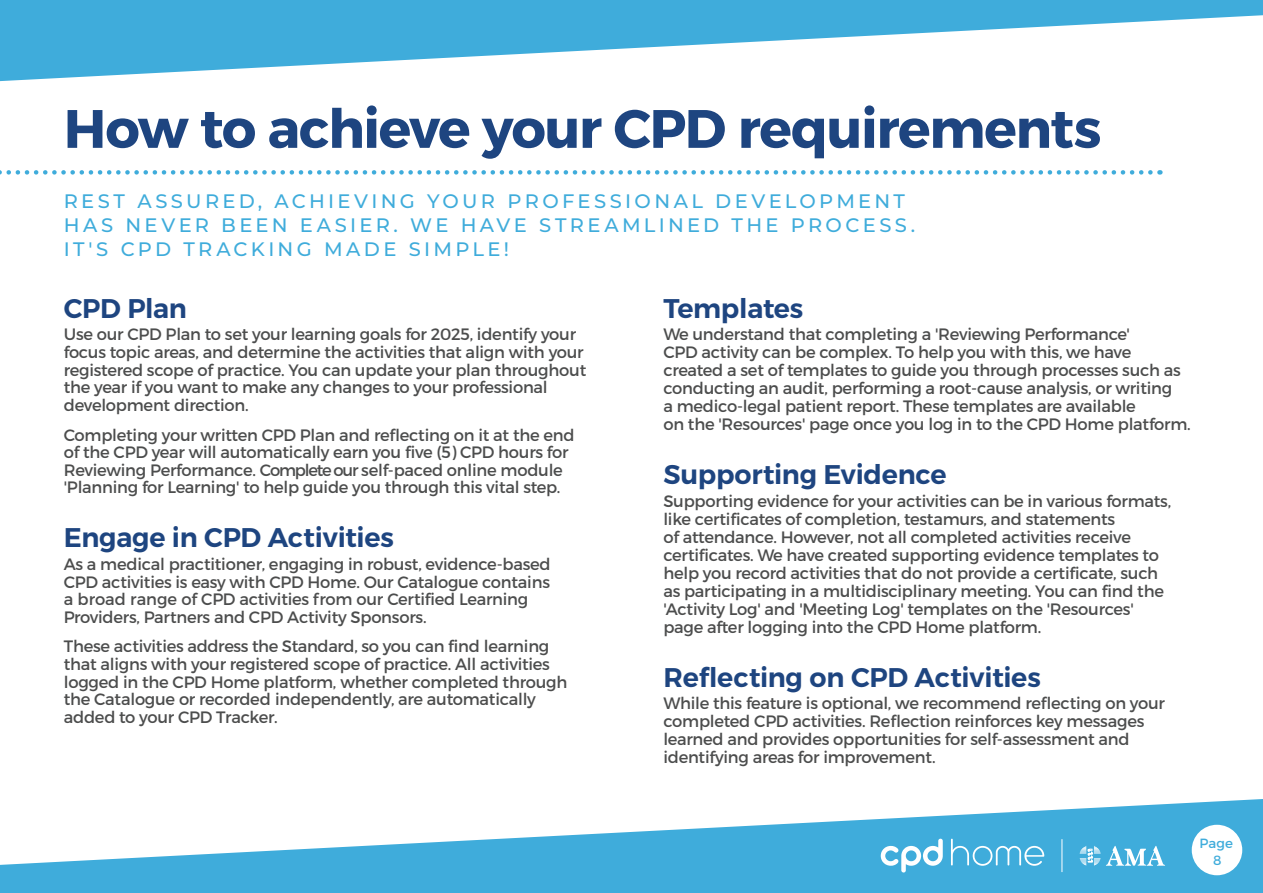
<style>
.page{position:relative;width:1263px;height:893px;background:#fff}
.page>*{position:absolute;margin:0;border:0;box-sizing:border-box;transform-origin:0 0}
.t1{font:700 54px "Montserrat";letter-spacing:-.025em;color:#1e4580}
.t2{font:600 27px "Montserrat";letter-spacing:-.01em;color:#1e4580}
.t3{font:500 19.5px/24px "Montserrat";letter-spacing:.17em;color:#3facdb}
.t4{font:16.5px/18px "Montserrat";letter-spacing:-.015em;color:#4c4d4d}
.t5{font:13.35px/16.8px "Montserrat";color:#3facdb;text-align:center}
</style>
<div class="page">
<div style="left:0;top:0;width:1263px;height:106px;background:#3facdb"></div>
<svg style="left:0;top:15px;width:1263px;height:160px;fill:#fff"></svg>
<svg style="left:0;top:170px;width:1150px;height:5px"></svg>
<svg style="left:0;top:799px;width:1263px;height:94px;fill:#3facdb"></svg>
<div style="left:1192px;top:825px;width:50px;height:50px;background:#fff;border-radius:50%"></div>
<svg style="left:881px;top:839px;width:62px;height:33px"></svg>
<svg style="left:951px;top:839px;width:93px;height:27px;background:#61bae1"></svg>
<svg style="left:1080px;top:846px;width:85px;height:20px"></svg>
<hr style="left:1062px;top:839px;width:1px;height:33px;background:#fff">
<h1 class="t1" style="left:64px;top:95px;width:1039px">How to achieve your CPD requirements</h1>
<p class="t3" style="left:64px;top:188px;width:853px">REST ASSURED, ACHIEVING YOUR PROFESSIONAL DEVELOPMENT<br>HAS NEVER BEEN EASIER. WE HAVE STREAMLINED THE PROCESS.<br>IT'S CPD TRACKING MADE SIMPLE!</p>
<h2 class="t2" style="left:64px;top:292px;width:125px">CPD Plan</h2>
<p class="t4" style="left:64px;top:326px;width:524px;line-height:17.5px">Use our CPD Plan to set your learning goals for 2025, identify your focus topic areas, and determine the activities that align with your registered scope of practice. You can update your plan throughout the year if you want to make any changes to your professional development direction.</p>
<p class="t4" style="left:64px;top:426px;width:512px;line-height:17.5px">Completing your written CPD Plan and reflecting on it at the end of the CPD year will automatically earn you five (5) CPD hours for Reviewing Performance. Complete our self-paced online module 'Planning for Learning' to help guide you through this vital step.</p>
<h2 class="t2" style="left:64px;top:521px;width:332px">Engage in CPD Activities</h2>
<p class="t4" style="left:64px;top:555px;width:488px;line-height:17.5px">As a medical practitioner, engaging in robust, evidence-based CPD activities is easy with CPD Home. Our Catalogue contains a broad range of CPD activities from our Certified Learning Providers, Partners and CPD Activity Sponsors.</p>
<p class="t4" style="left:64px;top:638px;width:505px;line-height:17.5px">These activities address the Standard, so you can find learning that aligns with your registered scope of practice. All activities logged in the CPD Home platform, whether completed through the Catalogue or recorded independently, are automatically added to your CPD Tracker.</p>
<h2 class="t2" style="left:663px;top:292px;width:141px">Templates</h2>
<p class="t4" style="left:663px;top:325px;width:529px">We understand that completing a 'Reviewing Performance'<br>CPD activity can be complex. To help you with this, we have created a set of templates to guide you through processes such as conducting an audit, performing a root-cause analysis, or writing<br>a medico-legal patient report. These templates are available<br>on the 'Resources' page once you log in to the CPD Home platform.</p>
<h2 class="t2" style="left:663px;top:458px;width:285px">Supporting Evidence</h2>
<p class="t4" style="left:663px;top:492px;width:509px">Supporting evidence for your activities can be in various formats, like certificates of completion, testamurs, and statements<br>of attendance. However, not all completed activities receive certificates. We have created supporting evidence templates to help you record activities that do not provide a certificate, such as participating in a multidisciplinary meeting. You can find the 'Activity Log' and 'Meeting Log' templates on the 'Resources' page after logging into the CPD Home platform.</p>
<h2 class="t2" style="left:663px;top:661px;width:379px">Reflecting on CPD Activities</h2>
<p class="t4" style="left:663px;top:694px;width:503px">While this feature is optional, we recommend reflecting on your completed CPD activities. Reflection reinforces key messages learned and provides opportunities for self-assessment and identifying areas for improvement.</p>
<p class="t5" style="left:1199px;top:835px;width:35px">Page<br>8</p>
</div>
